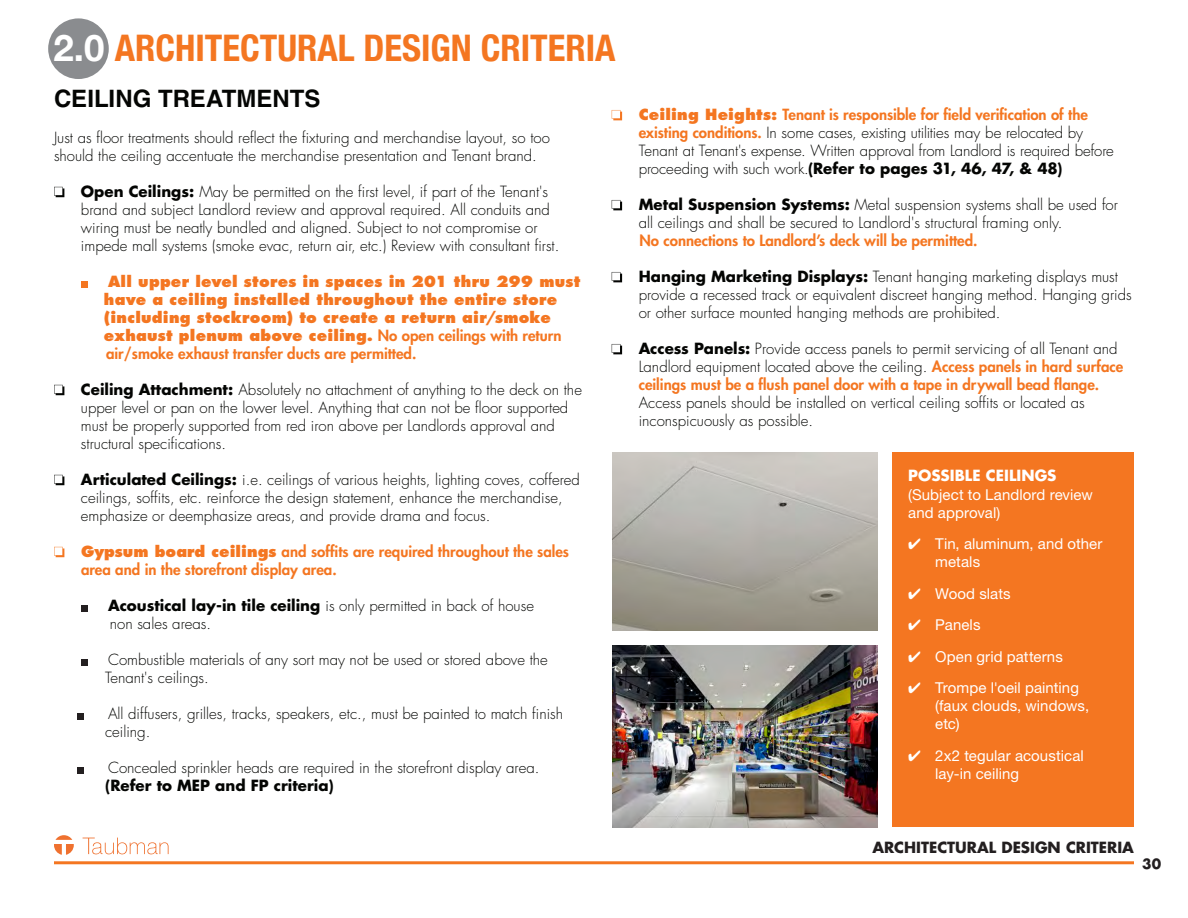
<style>
.page{position:relative;width:1188px;height:918px;background:#fff}
.page>*{position:absolute;margin:0;border:0;box-sizing:border-box;transform-origin:0 0}
.SECTION_TITLES{font:700 condensed 36.6px "Helvetica Neue";color:#f47621}
.t1{font:700 24px "Helvetica LT Std";color:#040503}
.t2{font:300 15px/18px "Futura Std";color:#040503}
.t3{font:800 15px "Futura Std";letter-spacing:.015em;color:#f47621}
.t4{font:800 15px/18px "Futura Std";color:#f47621}
.CHECK_-_WHITE{font:15px/18px "Helvetica Neue LT Std";letter-spacing:.005em;color:#fff}
.t5{font:700 15px "Futura Std";color:#231f20}
.t6{font:700 15px "Futura Std";color:#040503}
.t7{font:700 15px "Futura Std";letter-spacing:.005em;color:#fff}
.t8{font:700 13.8px "Futura Std";color:#231f20}
.s1{font-stretch:normal;color:#fff}
.s2{font-weight:700}
.s3{font-style:inherit}
.s4{font-weight:800;color:#f47621}
</style>
<div class="page">
<hr style="left:54px;top:861px;width:1080px;height:3px;background:#f47621">
<svg style="left:83px;top:838px;width:86px;height:16px"></svg>
<svg style="left:54px;top:835px;width:20px;height:20px"></svg>
<img style="left:612px;top:453px;width:266px;height:177px">
<img style="left:612px;top:646px;width:266px;height:181px">
<div style="left:48px;top:18px;width:61px;height:61px;background:#8a8c8f;border-radius:50%"></div>
<svg style="left:612px;top:110px;width:10px;height:10px"></svg>
<svg style="left:612px;top:200px;width:10px;height:10px"></svg>
<svg style="left:612px;top:272px;width:10px;height:10px"></svg>
<svg style="left:612px;top:344px;width:10px;height:10px"></svg>
<svg style="left:54px;top:187px;width:10px;height:10px"></svg>
<svg style="left:81px;top:281px;width:6px;height:6px"></svg>
<svg style="left:54px;top:385px;width:10px;height:10px"></svg>
<svg style="left:54px;top:475px;width:10px;height:10px"></svg>
<svg style="left:54px;top:547px;width:10px;height:10px"></svg>
<svg style="left:81px;top:605px;width:6px;height:6px"></svg>
<svg style="left:81px;top:659px;width:6px;height:6px"></svg>
<svg style="left:77px;top:713px;width:6px;height:6px"></svg>
<svg style="left:77px;top:767px;width:6px;height:6px"></svg>
<div style="left:892px;top:453px;width:241px;height:374px;background:#f47621"></div>
<p class="SECTION_TITLES" style="left:54px;top:26px;width:564px"><span class="s1">2.0</span> ARCHITECTURAL DESIGN CRITERIA</p>
<p class="t1" style="left:54px;top:84px;width:268px">CEILING TREATMENTS</p>
<p class="t2" style="left:54px;top:129px;width:497px">Just as floor treatments should reflect the fixturing and merchandise layout, so too should the ceiling accentuate the merchandise presentation and Tenant brand.</p>
<p class="t2" style="left:81px;top:183px;width:480px"><span class="s2">Open Ceilings:</span> May be permitted on the first level, if part of the Tenant's brand and subject Landlord review and approval required. All conduits and wiring must be neatly bundled and aligned. Subject to not compromise or impede mall systems (smoke evac, return air, etc.) Review with consultant first.</p>
<p class="t3" style="left:108px;top:272px;width:474px">All upper level stores in spaces in 201 thru 299 must</p>
<p class="t3" style="left:104px;top:290px;width:455px">have a ceiling installed throughout the entire store</p>
<p class="t3" style="left:104px;top:308px;width:449px">(including stockroom) to create a return air/smoke</p>
<p class="t3" style="left:104px;top:326px;width:459px">exhaust plenum above ceiling. <span class="s3">No open ceilings with return</span></p>
<p class="t4" style="left:106px;top:345px;width:312px">air/smoke exhaust transfer ducts are permitted.</p>
<p class="t2" style="left:81px;top:381px;width:502px"><span class="s2">Ceiling Attachment:</span> Absolutely no attachment of anything to the deck on the upper level or pan on the lower level. Anything that can not be floor supported must be properly supported from red iron above per Landlords approval and structural specifications.</p>
<p class="t2" style="left:81px;top:471px;width:500px"><span class="s2">Articulated Ceilings:</span> i.e. ceilings of various heights, lighting coves, coffered ceilings, soffits, etc. reinforce the design statement, enhance the merchandise, emphasize or deemphasize areas, and provide drama and focus.</p>
<p class="t4" style="left:81px;top:543px;width:490px"><span class="s3">Gypsum board ceilings</span> and soffits are required throughout the sales area and in the storefront display area.</p>
<p class="t2" style="left:108px;top:597px;width:427px"><span class="s2">Acoustical lay-in tile ceiling</span> is only permitted in back of house</p>
<p class="t2" style="left:110px;top:615px;width:103px">non sales areas.</p>
<p class="t2" style="left:108px;top:651px;width:441px">Combustible materials of any sort may not be used or stored above the</p>
<p class="t2" style="left:105px;top:669px;width:105px">Tenant's ceilings.</p>
<p class="t2" style="left:108px;top:705px;width:457px">All diffusers, grilles, tracks, speakers, etc., must be painted to match finish</p>
<p class="t2" style="left:105px;top:723px;width:47px">ceiling.</p>
<p class="t2" style="left:108px;top:759px;width:433px">Concealed sprinkler heads are required in the storefront display area.</p>
<p class="t6" style="left:105px;top:776px;width:230px">(Refer to MEP and FP criteria)</p>
<p class="t2" style="left:639px;top:106px;width:477px"><span class="s4">Ceiling Heights:</span> <span class="s4">Tenant is responsible for field verification of the existing conditions.</span> In some cases, existing utilities may be relocated by Tenant at Tenant's expense. Written approval from Landlord is required before proceeding with such work.<span class="s2">(Refer to pages 31, 46, 47, &amp; 48)</span></p>
<p class="t2" style="left:639px;top:196px;width:481px"><span class="s2">Metal Suspension Systems:</span> Metal suspension systems shall be used for all ceilings and shall be secured to Landlord's structural framing only.</p>
<p class="t4" style="left:640px;top:232px;width:340px">No connections to Landlord’s deck will be permitted.</p>
<p class="t2" style="left:639px;top:268px;width:495px"><span class="s2">Hanging Marketing Displays:</span> Tenant hanging marketing displays must provide a recessed track or equivalent discreet hanging method. Hanging grids or other surface mounted hanging methods are prohibited.</p>
<p class="t2" style="left:639px;top:340px;width:486px"><span class="s2">Access Panels:</span> Provide access panels to permit servicing of all Tenant and Landlord equipment located above the ceiling. <span class="s4">Access panels in hard surface ceilings must be a flush panel door with a tape in drywall bead flange.<br></span>Access panels should be installed on vertical ceiling soffits or located as inconspicuously as possible.</p>
<p class="t7" style="left:908px;top:465px;width:150px">POSSIBLE CEILINGS</p>
<p class="CHECK_-_WHITE" style="left:908px;top:485px;width:186px">(Subject to Landlord review and approval)</p>
<p class="CHECK_-_WHITE" style="left:935px;top:534px;width:169px;text-indent:-27px">✔ Tin, aluminum, and other metals</p>
<p class="CHECK_-_WHITE" style="left:908px;top:584px;width:104px">✔ Wood slats</p>
<p class="CHECK_-_WHITE" style="left:908px;top:615px;width:74px">✔ Panels</p>
<p class="CHECK_-_WHITE" style="left:908px;top:647px;width:156px">✔ Open grid patterns</p>
<p class="CHECK_-_WHITE" style="left:935px;top:678px;width:155px;text-indent:-27px">✔ Trompe l'oeil painting (faux clouds, windows, etc)</p>
<p class="CHECK_-_WHITE" style="left:935px;top:746px;width:150px;text-indent:-27px">✔ 2x2 tegular acoustical lay-in ceiling</p>
<p class="t5" style="left:872px;top:838px;width:263px">ARCHITECTURAL DESIGN CRITERIA</p>
<p class="t8" style="left:1142px;top:854px;width:20px">30</p>
</div>
